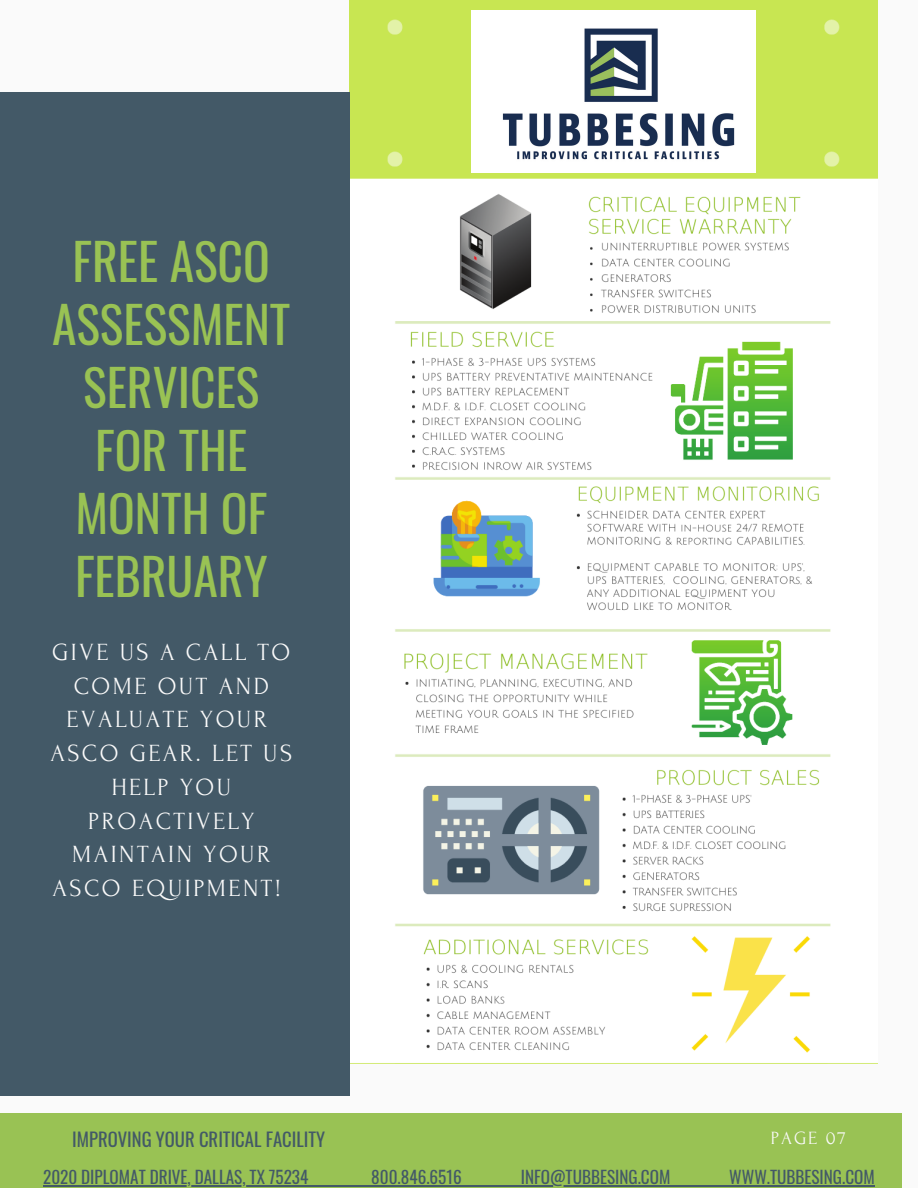
<style>
.page{position:relative;width:918px;height:1188px;background:#fafafa}
.page>*{position:absolute;margin:0;border:0;box-sizing:border-box;transform-origin:0 0}
.t1{font:49.65px/63px "Oswald";color:#99c254;text-align:center}
.t2{font:24.6px/33.8px "Forum";letter-spacing:.1em;color:#fafafa;text-align:center}
.t3{font:18.6px "Oswald";color:#435967}
.t4{font:18.6px "Forum";letter-spacing:.1em;color:#fafafa}
.t5{font:17.25px "Oswald";color:#435967}
</style>
<div class="page">
<img style="left:350px;top:0;width:527px;height:1053px">
<div style="left:0;top:92px;width:350px;height:1003px;background:#435967"></div>
<div style="left:0;top:1113px;width:901px;height:75px;background:#99c254"></div>
<img style="left:472px;top:11px;width:283px;height:162px">
<hr style="left:43px;top:1185px;width:265px;height:2px;background:#435967">
<hr style="left:308px;top:1185px;width:63px;height:2px;background:#435967">
<hr style="left:371px;top:1185px;width:91px;height:2px;background:#435967">
<hr style="left:462px;top:1185px;width:59px;height:2px;background:#435967">
<hr style="left:521px;top:1185px;width:149px;height:2px;background:#435967">
<hr style="left:670px;top:1185px;width:59px;height:2px;background:#435967">
<hr style="left:729px;top:1185px;width:146px;height:2px;background:#435967">
<h1 class="t1" style="left:52px;top:228px;width:240px">FREE ASCO<br>ASSESSMENT<br>SERVICES<br>FOR THE<br>MONTH OF<br>FEBRUARY</h1>
<p class="t2" style="left:50px;top:635px;width:243px">GIVE US A CALL TO<br>COME OUT AND<br>EVALUATE YOUR<br>ASCO GEAR. LET US<br>HELP YOU<br>PROACTIVELY<br>MAINTAIN YOUR<br>ASCO EQUIPMENT!</p>
<p class="t3" style="left:72px;top:1125px;width:255px">IMPROVING YOUR CRITICAL FACILITY</p>
<p class="t4" style="left:771px;top:1128px;width:76px">PAGE 07</p>
<p class="t5" style="left:43px;top:1164px;width:267px">2020 DIPLOMAT DRIVE, DALLAS, TX 75234</p>
<p class="t5" style="left:371px;top:1164px;width:92px">800.846.6516</p>
<p class="t5" style="left:521px;top:1164px;width:151px">INFO@TUBBESING.COM</p>
<p class="t5" style="left:729px;top:1164px;width:147px">WWW.TUBBESING.COM</p>
</div>
